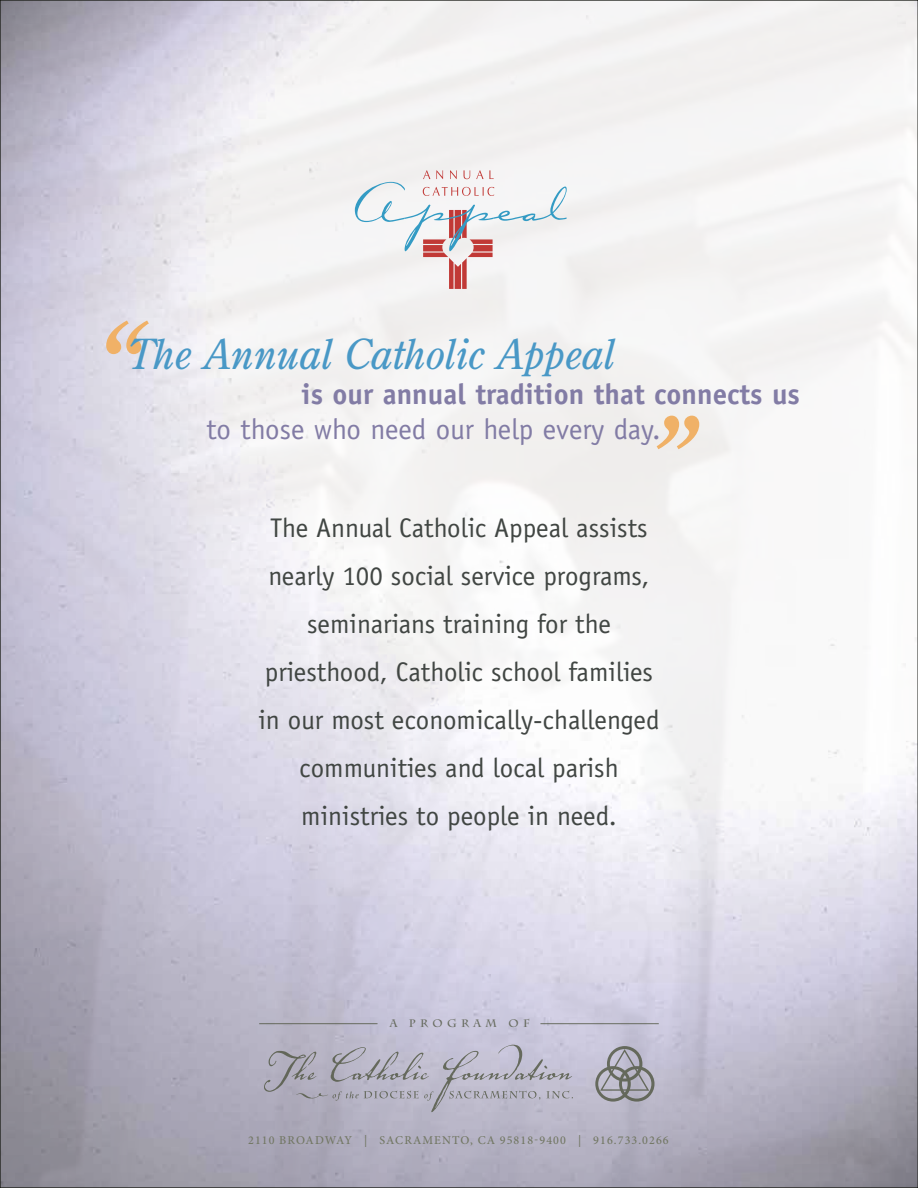
<style>
.page{position:relative;width:918px;height:1188px;background:#fff}
.page>*{position:absolute;margin:0;border:0;box-sizing:border-box;transform-origin:0 0}
.t1{font:italic 41.4px "Century Old Style Std";letter-spacing:-.01em;color:#4998c6}
.t2{font:700 28.95px "Officina Sans Std";color:#827ca5}
.t3{font:28.95px "Officina Sans Std";color:#827ca5}
.t4{font:27px/48px "Officina Sans Std";color:#414643;text-align:center}
.t5{font:500 12px "Minion Pro";letter-spacing:.09em;color:#727763}
.t6{font:700 10.8px "Charlemagne Std";letter-spacing:.4em;color:#4f5540}
</style>
<div class="page">
<svg style="left:355px;top:170px;width:212px;height:119px"></svg>
<hr style="left:259px;top:1023px;width:119px;height:1px;background:#4f5540">
<hr style="left:540px;top:1023px;width:119px;height:1px;background:#4f5540">
<svg style="left:264px;top:1045px;width:309px;height:67px;background:#b3b1bf"></svg>
<svg style="left:595px;top:1046px;width:60px;height:56px;background:#a4a3ac"></svg>
<svg style="left:657px;top:416px;width:42px;height:33px"></svg>
<svg style="left:106px;top:320px;width:43px;height:34px"></svg>
<h1 class="t1" style="left:128px;top:328px;width:489px">The Annual Catholic Appeal</h1>
<p class="t2" style="left:302px;top:376px;width:500px">is our annual tradition that connects us</p>
<p class="t3" style="left:206px;top:412px;width:456px">to those who need our help every day.</p>
<p class="t4" style="left:258px;top:504px;width:403px">The Annual Catholic Appeal assists nearly 100 social service programs, seminarians training for the priesthood, Catholic school families in our most economically-challenged communities and local parish ministries to people in need.</p>
<p class="t6" style="left:390px;top:1017px;width:142px">A PROGRAM OF</p>
<p class="t5" style="left:248px;top:1133px;width:422px">2110 BROADWAY | SACRAMENTO, CA 95818-9400 | 916.733.0266</p>
</div>
